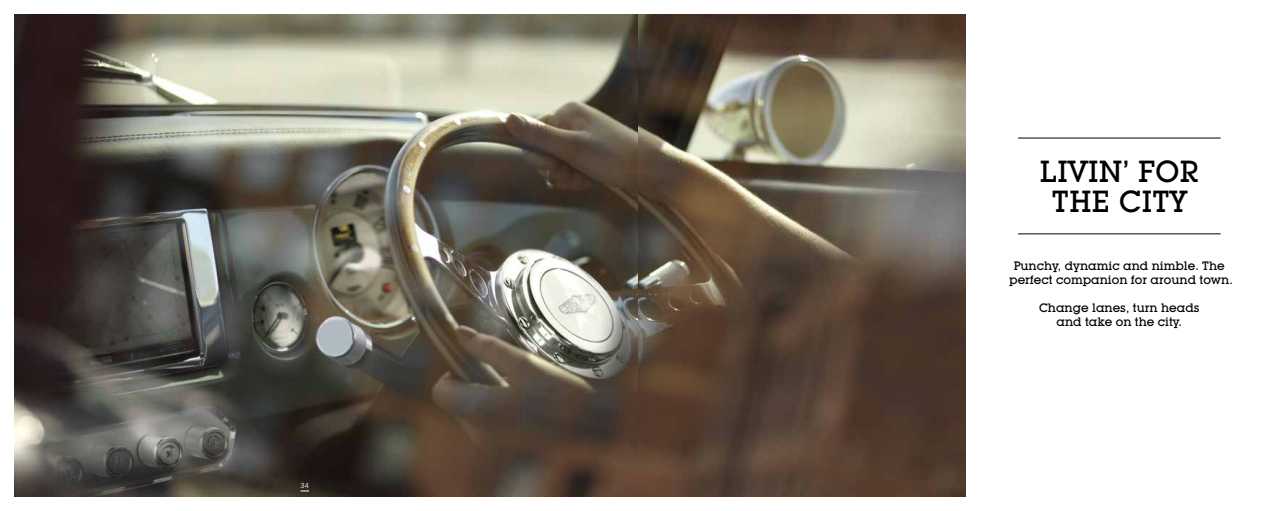
<style>
.page{position:relative;width:1276px;height:511px;background:#fff}
.page>*{position:absolute;margin:0;border:0;box-sizing:border-box;transform-origin:0 0}
.t1{font:500 30px/30px "Lubalin Graph IT Cby BT";letter-spacing:.01em;color:#000;text-align:center}
.t2{font:500 12px/14px "Lubalin Graph IT Cby BT";color:#000;text-align:center}
.t3{font:7px "News Gothic BT";color:#fff}
</style>
<div class="page">
<img style="left:14px;top:14px;width:951px;height:482px">
<hr style="left:1018px;top:233px;width:202px;height:1px;background:#000">
<hr style="left:1018px;top:138px;width:202px;height:1px;background:#000">
<p class="t3" style="left:301px;top:481px;width:10px">34</p>
<h1 class="t1" style="left:1039px;top:156px;width:161px">LIVIN’ FOR<br>THE CITY</h1>
<p class="t2" style="left:1009px;top:259px;width:225px">Punchy, dynamic and nimble. The perfect companion for around town.</p>
<p class="t2" style="left:1039px;top:301px;width:162px">Change lanes, turn heads and take on the city.</p>
</div>
